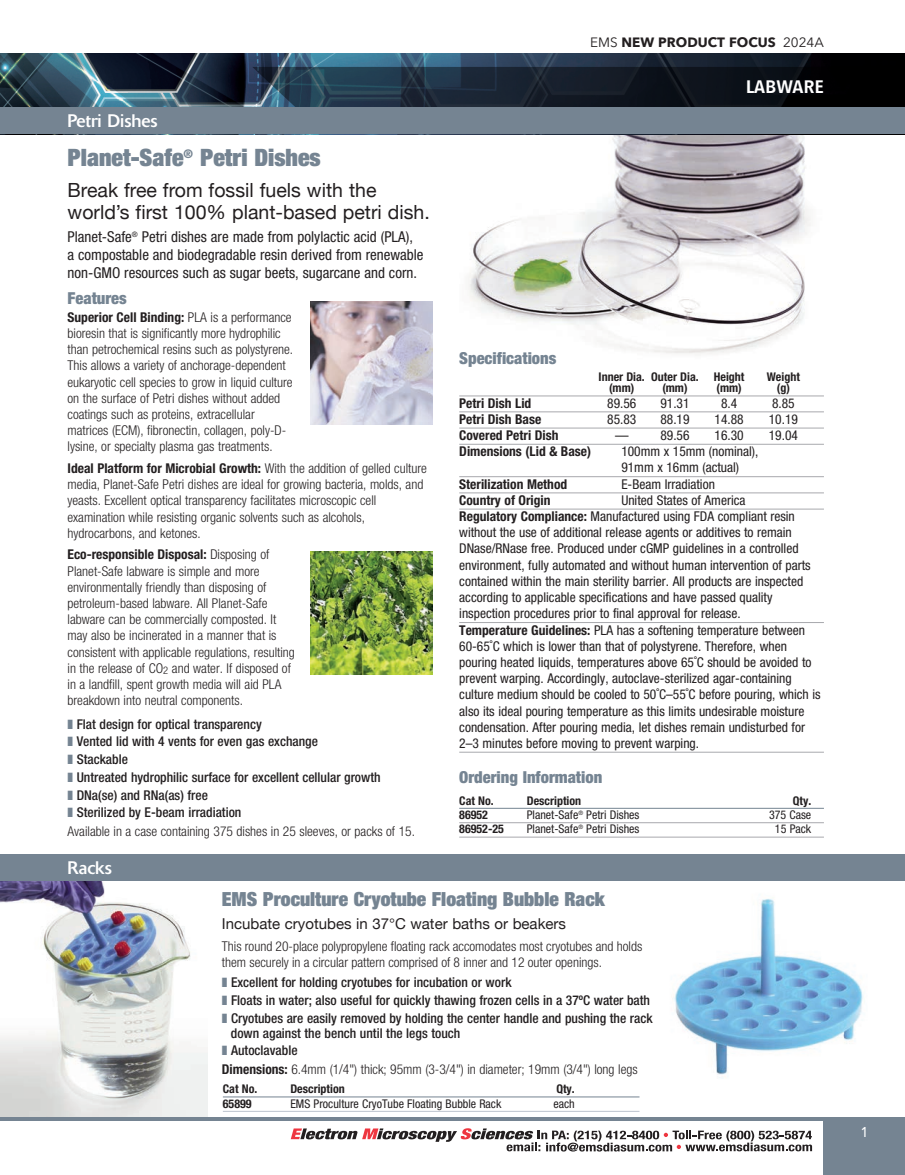
<style>
.page{position:relative;width:905px;height:1175px;background:#fff}
.page>*{position:absolute;margin:0;border:0;box-sizing:border-box;transform-origin:0 0}
.t1{font:900 condensed 24px "Helvetica Neue LT Std";color:#758492}
.t2{font:19.5px/21.9px "Helvetica Neue";color:#231f20}
.t3{font:900 condensed 19.5px "Helvetica Neue LT Std";color:#758492}
.t4{font:18px "Delta";color:#fff}
.t5{font:600 18px "Avenir Next Condensed";color:#fff;scale:1.2 1}
.t6{font:900 condensed 16.5px "Helvetica Neue LT Std";color:#758492}
.t7{font:condensed 15px/18px "Helvetica Neue LT Std";color:#231f20}
.t8{font:15px "Helvetica Neue";color:#231f20}
.t9{font:500 14.25px "Avenir Next";color:#fff;scale:.9 1}
.t10{font:300 condensed 13.5px/16.2px "Helvetica Neue LT Std";color:#231f20}
.t11{font:condensed 13.5px/16.2px "Helvetica Neue LT Std";color:#231f20}
.t12{font:500 condensed 13.5px/15px "Helvetica Neue LT Std";color:#231f20}
.t13{font:700 condensed 13.5px "Helvetica Neue LT Std";color:#231f20}
.t14{font:700 13.5px "Avenir Next";color:#231f20}
.t15{font:700 condensed 12px "Helvetica Neue LT Std";color:#231f20}
.t16{font:condensed 12px "Helvetica Neue LT Std";color:#231f20}
.s1{font-weight:700}
.s2{font-weight:400}
</style>
<div class="page">
<img style="left:0;top:881px;width:207px;height:236px">
<img style="left:673px;top:898px;width:191px;height:180px">
<img style="left:459px;top:134px;width:365px;height:220px">
<img style="left:0;top:53px;width:904px;height:54px">
<svg style="left:252px;top:67px;width:652px;height:40px;background:#15202c"></svg>
<div style="left:0;top:107px;width:904px;height:27px;background:#758492"></div>
<div style="left:0;top:854px;width:904px;height:27px;background:#758492"></div>
<svg style="left:291px;top:1128px;width:521px;height:23px"></svg>
<div style="left:824px;top:1120px;width:80px;height:54px;background:#758492"></div>
<hr style="left:0;top:1117px;width:904px;height:3px;background:#758492">
<img style="left:310px;top:302px;width:122px;height:122px">
<img style="left:310px;top:552px;width:122px;height:122px">
<hr style="left:459px;top:395px;width:365px;height:1px;background:#a8a9ad">
<hr style="left:459px;top:411px;width:365px;height:1px;background:#a8a9ad">
<hr style="left:459px;top:428px;width:365px;height:1px;background:#a8a9ad">
<hr style="left:459px;top:444px;width:365px;height:1px;background:#a8a9ad">
<hr style="left:459px;top:476px;width:365px;height:1px;background:#a8a9ad">
<hr style="left:459px;top:492px;width:365px;height:1px;background:#a8a9ad">
<hr style="left:459px;top:509px;width:365px;height:1px;background:#a8a9ad">
<hr style="left:459px;top:622px;width:365px;height:1px;background:#a8a9ad">
<hr style="left:459px;top:752px;width:365px;height:1px;background:#a8a9ad">
<hr style="left:459px;top:808px;width:365px;height:1px;background:#758492">
<hr style="left:459px;top:822px;width:365px;height:1px;background:#a8a9ad">
<hr style="left:459px;top:836px;width:365px;height:1px;background:#a8a9ad">
<hr style="left:223px;top:1096px;width:416px;height:1px;background:#758492">
<hr style="left:223px;top:1111px;width:416px;height:1px;background:#bcc3cd">
<p class="t4" style="left:68px;top:114px;width:92px">Petri Dishes</p>
<p class="t1" style="left:68px;top:149px;width:255px">Planet-Safe<sup>®</sup> Petri Dishes</p>
<p class="t2" style="left:68px;top:178px;width:364px">Break free from fossil fuels with the world’s first 100% plant-based petri dish.</p>
<p class="t7" style="left:67px;top:229px;width:357px">Planet-Safe<sup>®</sup> Petri dishes are made from polylactic acid (PLA),<br>a compostable and biodegradable resin derived from renewable non-GMO resources such as sugar beets, sugarcane and corn.</p>
<p class="t6" style="left:68px;top:292px;width:61px">Features</p>
<p class="t10" style="left:67px;top:310px;width:227px"><span class="s1">Superior Cell Binding:</span> PLA is a performance bioresin that is significantly more hydrophilic than petrochemical resins such as polystyrene.<br>This allows a variety of anchorage-dependent eukaryotic cell species to grow in liquid culture on the surface of Petri dishes without added coatings such as proteins, extracellular matrices (ECM), fibronectin, collagen, poly-D&shy;lysine, or specialty plasma gas treatments.</p>
<p class="t10" style="left:67px;top:461px;width:361px"><span class="s1">Ideal Platform for Microbial Growth:</span> With the addition of gelled culture media, Planet-Safe Petri dishes are ideal for growing bacteria, molds, and yeasts. Excellent optical transparency facilitates microscopic cell examination while resisting organic solvents such as alcohols, hydrocarbons, and ketones.</p>
<p class="t10" style="left:67px;top:548px;width:229px"><span class="s1">Eco-responsible Disposal:</span> Disposing of Planet-Safe labware is simple and more environmentally friendly than disposing of petroleum-based labware. All Planet-Safe labware can be commercially composted. It may also be incinerated in a manner that is consistent with applicable regulations, resulting in the release of CO<sub>2</sub> and water. If disposed of in a landfill, spent growth media will aid PLA breakdown into neutral components.</p>
<p class="t12" style="left:77px;top:717px;width:186px">Flat design for optical transparency</p>
<p class="t12" style="left:77px;top:735px;width:243px">Vented lid with 4 vents for even gas exchange</p>
<p class="t12" style="left:77px;top:753px;width:53px">Stackable</p>
<p class="t12" style="left:77px;top:770px;width:305px">Untreated hydrophilic surface for excellent cellular growth</p>
<p class="t12" style="left:77px;top:788px;width:133px">DNa(se) and RNa(as) free</p>
<p class="t12" style="left:77px;top:806px;width:166px">Sterilized by E-beam irradiation</p>
<p class="t10" style="left:68px;top:824px;width:349px">Available in a case containing 375 dishes in 25 sleeves, or packs of 15.</p>
<p class="t4" style="left:68px;top:861px;width:46px">Racks</p>
<p class="t14" style="left:590px;top:34px;width:235px"><span class="s2">EMS</span> NEW PRODUCT FOCUS <span class="s2">2024A</span></p>
<p class="t5" style="left:745px;top:75px;width:67px">LABWARE</p>
<p class="t6" style="left:459px;top:352px;width:99px">Specifications</p>
<p class="t15" style="left:598px;top:372px;width:102px">Inner Dia. Outer Dia.</p>
<p class="t15" style="left:713px;top:372px;width:32px">Height</p>
<p class="t15" style="left:766px;top:372px;width:35px">Weight</p>
<p class="t15" style="left:609px;top:383px;width:27px">(mm)</p>
<p class="t15" style="left:662px;top:383px;width:27px">(mm)</p>
<p class="t15" style="left:716px;top:383px;width:27px">(mm)</p>
<p class="t15" style="left:776px;top:383px;width:15px">(g)</p>
<p class="t13" style="left:459px;top:398px;width:74px">Petri Dish Lid</p>
<p class="t11" style="left:607px;top:396px;width:31px">89.56</p>
<p class="t11" style="left:660px;top:396px;width:31px">91.31</p>
<p class="t11" style="left:721px;top:396px;width:18px">8.4</p>
<p class="t11" style="left:772px;top:396px;width:24px">8.85</p>
<p class="t13" style="left:459px;top:414px;width:84px">Petri Dish Base</p>
<p class="t11" style="left:607px;top:412px;width:31px">85.83</p>
<p class="t11" style="left:660px;top:412px;width:31px">88.19</p>
<p class="t11" style="left:714px;top:412px;width:31px">14.88</p>
<p class="t11" style="left:768px;top:412px;width:31px">10.19</p>
<p class="t13" style="left:459px;top:430px;width:101px">Covered Petri Dish</p>
<p class="t11" style="left:615px;top:428px;width:76px">— 89.56</p>
<p class="t11" style="left:714px;top:428px;width:31px">16.30</p>
<p class="t11" style="left:768px;top:428px;width:31px">19.04</p>
<p class="t13" style="left:459px;top:446px;width:133px">Dimensions (Lid &amp; Base)</p>
<p class="t11" style="left:621px;top:444px;width:139px">100mm x 15mm (nominal),<br>91mm x 16mm (actual)</p>
<p class="t13" style="left:459px;top:479px;width:109px">Sterilization Method</p>
<p class="t11" style="left:621px;top:477px;width:95px">E-Beam Irradiation</p>
<p class="t13" style="left:459px;top:495px;width:93px">Country of Origin</p>
<p class="t11" style="left:621px;top:493px;width:126px">United States of America</p>
<p class="t11" style="left:459px;top:509px;width:353px"><span class="s1">Regulatory Compliance:</span> Manufactured using FDA compliant resin without the use of additional release agents or additives to remain DNase/RNase free. Produced under cGMP guidelines in a controlled environment, fully automated and without human intervention of parts contained within the main sterility barrier. All products are inspected according to applicable specifications and have passed quality inspection procedures prior to final approval for release.</p>
<p class="t11" style="left:459px;top:623px;width:363px"><span class="s1">Temperature Guidelines:</span> PLA has a softening temperature between 60-65˚C which is lower than that of polystyrene. Therefore, when pouring heated liquids, temperatures above 65˚C should be avoided to prevent warping. Accordingly, autoclave-sterilized agar-containing culture medium should be cooled to 50˚C–55˚C before pouring, which is also its ideal pouring temperature as this limits undesirable moisture condensation. After pouring media, let dishes remain undisturbed for 2–3 minutes before moving to prevent warping.</p>
<p class="t6" style="left:459px;top:770px;width:144px">Ordering Information</p>
<p class="t15" style="left:459px;top:796px;width:36px">Cat No.</p>
<p class="t15" style="left:526px;top:796px;width:56px">Description</p>
<p class="t15" style="left:792px;top:796px;width:20px">Qty.</p>
<p class="t15" style="left:459px;top:810px;width:30px">86952</p>
<p class="t16" style="left:526px;top:810px;width:114px">Planet-Safe<sup>®</sup> Petri Dishes</p>
<p class="t16" style="left:769px;top:810px;width:44px">375 Case</p>
<p class="t15" style="left:459px;top:824px;width:46px">86952-25</p>
<p class="t16" style="left:526px;top:824px;width:114px">Planet-Safe<sup>®</sup> Petri Dishes</p>
<p class="t16" style="left:775px;top:824px;width:38px">15 Pack</p>
<p class="t3" style="left:222px;top:891px;width:384px">EMS Proculture Cryotube Floating Bubble Rack</p>
<p class="t8" style="left:222px;top:914px;width:345px">Incubate cryotubes in 37°C water baths or beakers</p>
<p class="t10" style="left:222px;top:939px;width:422px">This round 20-place polypropylene floating rack accomodates most cryotubes and holds them securely in a circular pattern comprised of 8 inner and 12 outer openings.</p>
<p class="t12" style="left:231px;top:976px;width:282px">Excellent for holding cryotubes for incubation or work</p>
<p class="t12" style="left:231px;top:994px;width:420px">Floats in water; also useful for quickly thawing frozen cells in a 37ºC water bath</p>
<p class="t12" style="left:231px;top:1011px;width:423px">Cryotubes are easily removed by holding the center handle and pushing the rack down against the bench until the legs touch</p>
<p class="t12" style="left:231px;top:1044px;width:68px">Autoclavable</p>
<p class="t10" style="left:222px;top:1062px;width:417px"><span class="s1">Dimensions:</span> 6.4mm (1/4") thick; 95mm (3-3/4") in diameter; 19mm (3/4") long legs</p>
<p class="t15" style="left:223px;top:1084px;width:36px">Cat No.</p>
<p class="t15" style="left:290px;top:1084px;width:56px">Description</p>
<p class="t15" style="left:556px;top:1084px;width:20px">Qty.</p>
<p class="t15" style="left:223px;top:1099px;width:30px">65899</p>
<p class="t16" style="left:290px;top:1099px;width:212px">EMS Proculture CryoTube Floating Bubble Rack</p>
<p class="t16" style="left:553px;top:1099px;width:23px">each</p>
<p class="t9" style="left:860px;top:1122px;width:10px">1</p>
</div>
